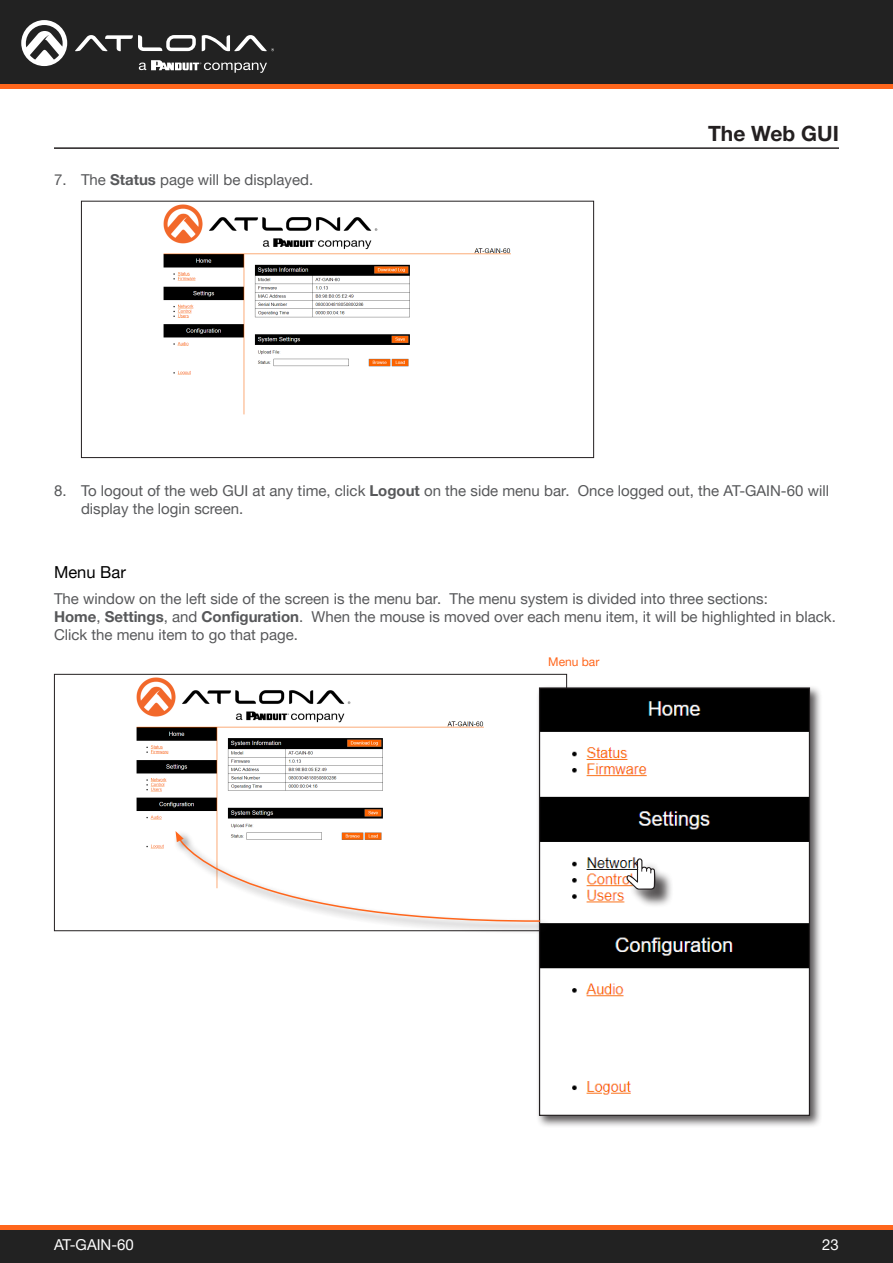
<style>
.page{position:relative;width:893px;height:1263px;background:#fff}
.page>*{position:absolute;margin:0;border:0;box-sizing:border-box;transform-origin:0 0}
.Non_TOC_Section_Header_Right_Align{font:700 21px "Helvetica Neue LTW1 G";color:#231f20}
.Secondary_Subsection{font:16.5px "Helvetica Neue LTW1 G";color:#000}
.Numbered_Steps{font:15px/18px "Helvetica Neue LTW1 G";color:#57585a}
.t1{font:15px "Helvetica Neue LTW1 G";color:#fff}
.General_Text{font:12px "Helvetica Neue LTW1 G";color:#ff661c}
.s1{font-weight:700}
</style>
<div class="page">
<div style="left:0;top:1227px;width:893px;height:36px;background:#222"></div>
<hr style="left:0;top:1225px;width:893px;height:4px;background:#ff661c">
<div style="left:0;top:0;width:893px;height:84px;background:#222"></div>
<hr style="left:0;top:84px;width:893px;height:4px;background:#ff661c">
<svg style="left:75px;top:35px;width:121px;height:16px"></svg>
<svg style="left:202px;top:35px;width:72px;height:16px"></svg>
<svg style="left:21px;top:20px;width:46px;height:46px"></svg>
<svg style="left:139px;top:60px;width:128px;height:13px"></svg>
<img style="left:136px;top:677px;width:348px;height:172px">
<img style="left:163px;top:204px;width:348px;height:211px">
<div style="left:81px;top:201px;width:513px;height:257px;border:1px solid #231f20"></div>
<div style="left:536px;top:684px;width:287px;height:444px;background:#231f20;opacity:.75"></div>
<img style="left:541px;top:689px;width:267px;height:425px">
<div style="left:539px;top:687px;width:271px;height:429px;border:1px solid #231f20"></div>
<div style="left:629px;top:861px;width:45px;height:47px;background:#231f20;opacity:.75"></div>
<svg style="left:626px;top:858px;width:30px;height:32px"></svg>
<div style="left:173px;top:830px;width:379px;height:104px;background:#231f20;opacity:.75"></div>
<svg style="left:176px;top:831px;width:365px;height:91px"></svg>
<hr style="left:54px;top:147px;width:785px;height:2px;background:#231f20">
<p class="Numbered_Steps" style="left:54px;top:171px;width:261px">7. The <span class="s1">Status</span> page will be displayed.</p>
<p class="Non_TOC_Section_Header_Right_Align" style="left:708px;top:120px;width:132px">The Web GUI</p>
<p class="Numbered_Steps" style="left:81px;top:481px;width:749px;text-indent:-27px">8. To logout of the web GUI at any time, click <span class="s1">Logout</span> on the side menu bar. Once logged out, the AT-GAIN-60 will display the login screen.</p>
<p class="Secondary_Subsection" style="left:54px;top:562px;width:73px">Menu Bar</p>
<p class="Numbered_Steps" style="left:54px;top:589px;width:783px">The window on the left side of the screen is the menu bar. The menu system is divided into three sections:<br><span class="s1">Home</span>, <span class="s1">Settings</span>, and <span class="s1">Configuration</span>. When the mouse is moved over each menu item, it will be highlighted in black.<br>Click the menu item to go that page.</p>
<p class="General_Text" style="left:548px;top:654px;width:53px">Menu bar</p>
<p class="t1" style="left:54px;top:1235px;width:81px">AT-GAIN-60</p>
<p class="t1" style="left:822px;top:1235px;width:18px">23</p>
</div>
